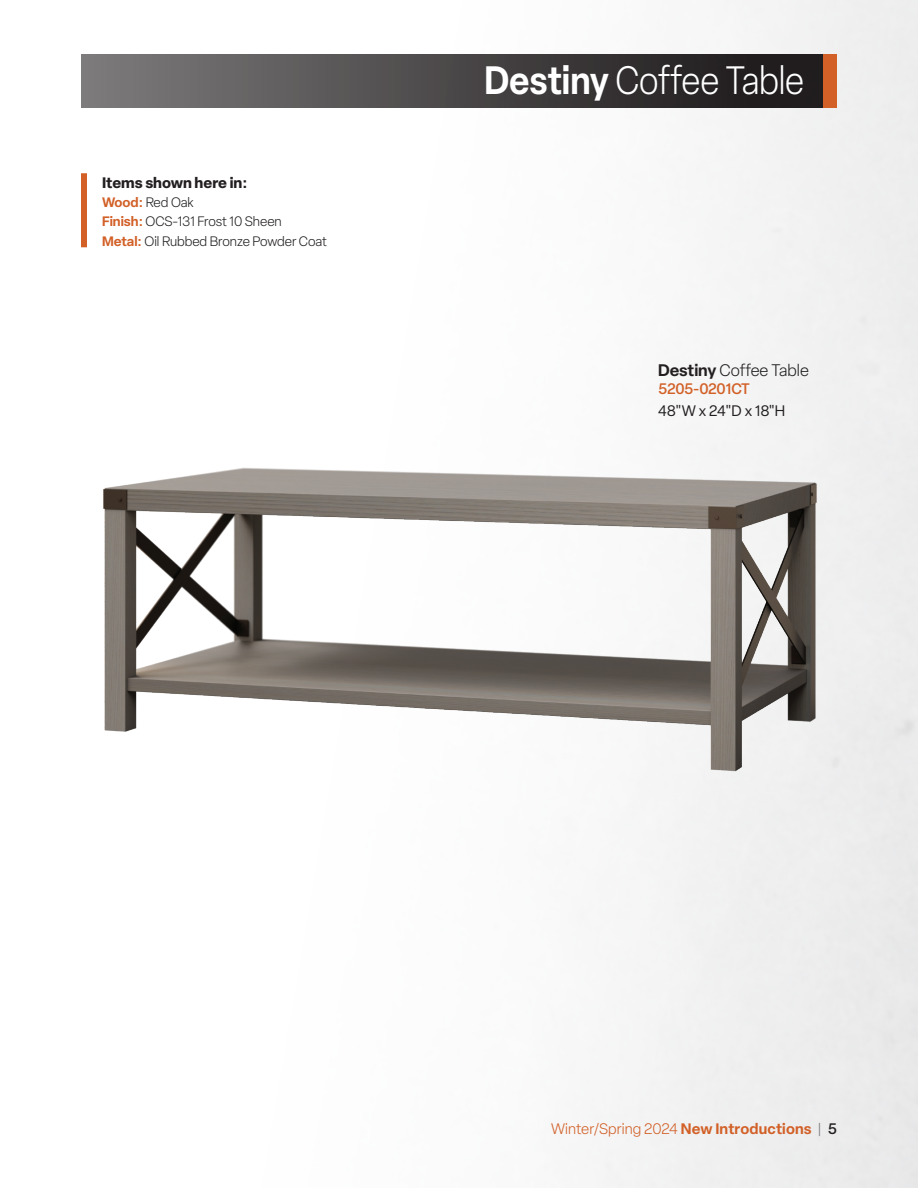
<style>
.page{position:relative;width:918px;height:1188px;background:#fff}
.page>*{position:absolute;margin:0;border:0;box-sizing:border-box;transform-origin:0 0}
.Set_Name{font:300 39px "Elza";letter-spacing:-.01em;color:#fff;scale:.9 1}
.t1{font:300 16.5px "Elza";color:#231f20}
.t2{font:300 15px "Elza";color:#d26027}
.t3{font:700 15px "Elza";color:#231f20}
.t4{font:15px "Elza";color:#231f20}
.t5{font:500 15px "Elza";letter-spacing:-.005em;color:#d26027}
.t6{font:300 13.5px "Elza";color:#231f20}
.s1{font-weight:600;color:#d26027}
.s2{font-weight:600}
.s3{color:#808285}
.s4{font-weight:500;color:#231f20}
</style>
<div class="page">
<div style="left:81px;top:54px;width:756px;height:54px;background:linear-gradient(to right,#7c7b7b,#191414)"></div>
<div style="left:824px;top:54px;width:13px;height:54px;background:#d26027"></div>
<img style="left:103px;top:467px;width:715px;height:305px">
<div style="left:81px;top:173px;width:6px;height:74px;background:#d26027"></div>
<p class="t3" style="left:102px;top:171px;width:147px">Items shown here in:</p>
<p class="t6" style="left:102px;top:193px;width:93px"><span class="s1">Wood:</span> Red Oak</p>
<p class="t6" style="left:102px;top:213px;width:181px"><span class="s1">Finish:</span> OCS-131 Frost 10 Sheen</p>
<p class="t6" style="left:102px;top:232px;width:227px"><span class="s1">Metal:</span> Oil Rubbed Bronze Powder Coat</p>
<p class="Set_Name" style="left:484px;top:56px;width:357px"><span class="s2">Destiny</span> Coffee Table</p>
<p class="t1" style="left:658px;top:360px;width:152px"><span class="s2">Destiny</span> Coffee Table</p>
<p class="t5" style="left:658px;top:379px;width:93px">5205-0201CT</p>
<p class="t4" style="left:658px;top:401px;width:129px">48"W x 24"D x 18"H</p>
<p class="t2" style="left:551px;top:1119px;width:287px">Winter/Spring 2024 <span class="s2">New Introductions</span> <span class="s3">|</span> <span class="s4">5</span></p>
</div>
